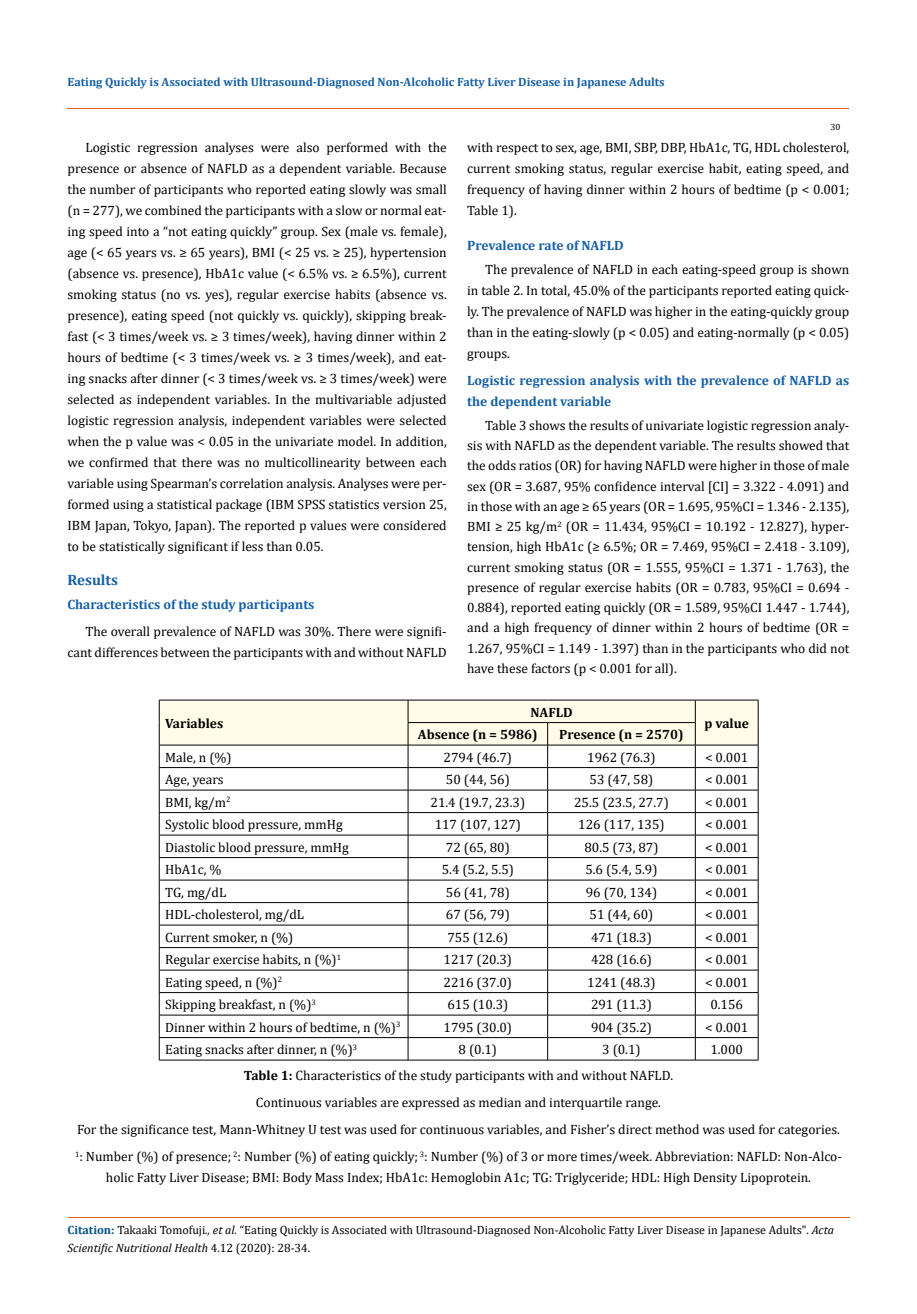
<style>
.page{position:relative;width:917px;height:1314px;background:#fff}
.page>*{position:absolute;margin:0;border:0;box-sizing:border-box;transform-origin:0 0}
.t1{font:700 15px "Cambria";color:#1560a6}
.t2{font:13.5px/21px "Cambria";color:#000;text-align:justify}
.t3{font:700 13.5px/21px "Cambria";color:#1560a6}
.t4{font:700 13.5px "Cambria";color:#000}
.t5{font:12px/18px "Cambria";color:#000}
.t6{font:700 12px "Cambria";color:#1560a6}
.t7{font:9px "Cambria";color:#000}
.s1{font-weight:700}
.s2{font-weight:700;color:#035089}
.s3{font-style:italic}
</style>
<div class="page">
<hr style="left:67px;top:109px;width:782px;height:1px;background:#e05d1a">
<svg style="left:159px;top:700px;width:600px;height:360px"></svg>
<hr style="left:159px;top:1060px;width:249px;height:1px;background:#000">
<hr style="left:408px;top:1060px;width:139px;height:1px;background:#000">
<hr style="left:547px;top:1060px;width:148px;height:1px;background:#000">
<hr style="left:695px;top:1060px;width:63px;height:1px;background:#000">
<hr style="left:68px;top:1218px;width:781px;height:1px;background:#e05d1a">
<p class="t6" style="left:67px;top:74px;width:599px">Eating Quickly is Associated with Ultrasound-Diagnosed Non-Alcoholic Fatty Liver Disease in Japanese Adults</p>
<p class="t7" style="left:830px;top:122px;width:11px">30</p>
<p class="t2" style="left:67px;top:136px;width:381px;text-indent:18px">Logistic regression analyses were also performed with the presence or absence of NAFLD as a dependent variable. Because the number of participants who reported eating slowly was small (n = 277), we combined the participants with a slow or normal eat&shy;ing speed into a “not eating quickly” group. Sex (male vs. female), age (&lt; 65 years vs. ≥ 65 years), BMI (&lt; 25 vs. ≥ 25), hypertension (absence vs. presence), HbA1c value (&lt; 6.5% vs. ≥ 6.5%), current smoking status (no vs. yes), regular exercise habits (absence vs. presence), eating speed (not quickly vs. quickly), skipping break&shy;fast (&lt; 3 times/week vs. ≥ 3 times/week), having dinner within 2 hours of bedtime (&lt; 3 times/week vs. ≥ 3 times/week), and eat&shy;ing snacks after dinner (&lt; 3 times/week vs. ≥ 3 times/week) were selected as independent variables. In the multivariable adjusted logistic regression analysis, independent variables were selected when the p value was &lt; 0.05 in the univariate model. In addition, we confirmed that there was no multicollinearity between each variable using Spearman’s correlation analysis. Analyses were per&shy;formed using a statistical package (IBM SPSS statistics version 25, IBM Japan, Tokyo, Japan). The reported p values were considered to be statistically significant if less than 0.05.</p>
<p class="t1" style="left:67px;top:569px;width:52px">Results</p>
<p class="t3" style="left:67px;top:593px;width:248px">Characteristics of the study participants</p>
<p class="t2" style="left:67px;top:621px;width:381px;text-align:right">The overall prevalence of NAFLD was 30%. There were signifi&shy;cant differences between the participants with and without NAFLD</p>
<p class="t2" style="left:467px;top:136px;width:384px">with respect to sex, age, BMI, SBP, DBP, HbA1c, TG, HDL cholesterol, current smoking status, regular exercise habit, eating speed, and frequency of having dinner within 2 hours of bedtime (p &lt; 0.001; Table 1).</p>
<p class="t3" style="left:467px;top:234px;width:158px">Prevalence rate of NAFLD</p>
<p class="t2" style="left:467px;top:259px;width:384px;text-indent:18px">The prevalence of NAFLD in each eating-speed group is shown in table 2. In total, 45.0% of the participants reported eating quick&shy;ly. The prevalence of NAFLD was higher in the eating-quickly group than in the eating-slowly (p &lt; 0.05) and eating-normally (p &lt; 0.05) groups.</p>
<p class="t3" style="left:467px;top:369px;width:384px">Logistic regression analysis with the prevalence of NAFLD as the dependent variable</p>
<p class="t2" style="left:467px;top:415px;width:384px;line-height:20.2px;text-indent:18px">Table 3 shows the results of univariate logistic regression analy&shy;sis with NAFLD as the dependent variable. The results showed that the odds ratios (OR) for having NAFLD were higher in those of male sex (OR = 3.687, 95% confidence interval [CI] = 3.322 - 4.091) and in those with an age ≥ 65 years (OR = 1.695, 95%CI = 1.346 - 2.135), BMI ≥ 25 kg/m<sup>2</sup> (OR = 11.434, 95%CI = 10.192 - 12.827), hyper&shy;tension, high HbA1c (≥ 6.5%; OR = 7.469, 95%CI = 2.418 - 3.109), current smoking status (OR = 1.555, 95%CI = 1.371 - 1.763), the presence of regular exercise habits (OR = 0.783, 95%CI = 0.694 - 0.884), reported eating quickly (OR = 1.589, 95%CI 1.447 - 1.744), and a high frequency of dinner within 2 hours of bedtime (OR = 1.267, 95%CI = 1.149 - 1.397) than in the participants who did not have these factors (p &lt; 0.001 for all).</p>
<p class="t4" style="left:165px;top:714px;width:60px">Variables</p>
<p class="t4" style="left:530px;top:702px;width:44px">NAFLD</p>
<p class="t4" style="left:418px;top:725px;width:121px">Absence (n = 5986)</p>
<p class="t4" style="left:559px;top:725px;width:126px">Presence (n = 2570)</p>
<p class="t4" style="left:704px;top:714px;width:46px">p value</p>
<p class="t2" style="left:165px;top:746px;width:68px">Male, n (%)</p>
<p class="t2" style="left:443px;top:746px;width:70px">2794 (46.7)</p>
<p class="t2" style="left:587px;top:746px;width:70px">1962 (76.3)</p>
<p class="t2" style="left:705px;top:746px;width:45px">&lt; 0.001</p>
<p class="t2" style="left:165px;top:769px;width:60px">Age, years</p>
<p class="t2" style="left:446px;top:769px;width:65px">50 (44, 56)</p>
<p class="t2" style="left:589px;top:769px;width:65px">53 (47, 58)</p>
<p class="t2" style="left:705px;top:769px;width:45px">&lt; 0.001</p>
<p class="t2" style="left:165px;top:791px;width:67px">BMI, kg/m<sup>2</sup></p>
<p class="t2" style="left:430px;top:791px;width:96px">21.4 (19.7, 23.3)</p>
<p class="t2" style="left:574px;top:791px;width:96px">25.5 (23.5, 27.7)</p>
<p class="t2" style="left:705px;top:791px;width:45px">&lt; 0.001</p>
<p class="t2" style="left:165px;top:814px;width:179px">Systolic blood pressure, mmHg</p>
<p class="t2" style="left:434px;top:814px;width:88px">117 (107, 127)</p>
<p class="t2" style="left:578px;top:814px;width:88px">126 (117, 135)</p>
<p class="t2" style="left:705px;top:814px;width:45px">&lt; 0.001</p>
<p class="t2" style="left:165px;top:836px;width:185px">Diastolic blood pressure, mmHg</p>
<p class="t2" style="left:446px;top:836px;width:65px">72 (65, 80)</p>
<p class="t2" style="left:584px;top:836px;width:76px">80.5 (73, 87)</p>
<p class="t2" style="left:705px;top:836px;width:45px">&lt; 0.001</p>
<p class="t2" style="left:165px;top:859px;width:58px">HbA1c, %</p>
<p class="t2" style="left:442px;top:859px;width:74px">5.4 (5.2, 5.5)</p>
<p class="t2" style="left:585px;top:859px;width:74px">5.6 (5.4, 5.9)</p>
<p class="t2" style="left:705px;top:859px;width:45px">&lt; 0.001</p>
<p class="t2" style="left:165px;top:881px;width:63px">TG, mg/dL</p>
<p class="t2" style="left:446px;top:881px;width:65px">56 (41, 78)</p>
<p class="t2" style="left:585px;top:881px;width:73px">96 (70, 134)</p>
<p class="t2" style="left:705px;top:881px;width:45px">&lt; 0.001</p>
<p class="t2" style="left:165px;top:904px;width:140px">HDL-cholesterol, mg/dL</p>
<p class="t2" style="left:446px;top:904px;width:65px">67 (56, 79)</p>
<p class="t2" style="left:589px;top:904px;width:65px">51 (44, 60)</p>
<p class="t2" style="left:705px;top:904px;width:45px">&lt; 0.001</p>
<p class="t2" style="left:165px;top:926px;width:130px">Current smoker, n (%)</p>
<p class="t2" style="left:447px;top:926px;width:62px">755 (12.6)</p>
<p class="t2" style="left:591px;top:926px;width:62px">471 (18.3)</p>
<p class="t2" style="left:705px;top:926px;width:45px">&lt; 0.001</p>
<p class="t2" style="left:165px;top:949px;width:177px">Regular exercise habits, n (%)<sup>1</sup></p>
<p class="t2" style="left:443px;top:949px;width:70px">1217 (20.3)</p>
<p class="t2" style="left:591px;top:949px;width:62px">428 (16.6)</p>
<p class="t2" style="left:705px;top:949px;width:45px">&lt; 0.001</p>
<p class="t2" style="left:165px;top:971px;width:118px">Eating speed, n (%)<sup>2</sup></p>
<p class="t2" style="left:443px;top:971px;width:70px">2216 (37.0)</p>
<p class="t2" style="left:587px;top:971px;width:70px">1241 (48.3)</p>
<p class="t2" style="left:705px;top:971px;width:45px">&lt; 0.001</p>
<p class="t2" style="left:165px;top:994px;width:152px">Skipping breakfast, n (%)<sup>3</sup></p>
<p class="t2" style="left:447px;top:994px;width:62px">615 (10.3)</p>
<p class="t2" style="left:591px;top:994px;width:62px">291 (11.3)</p>
<p class="t2" style="left:710px;top:994px;width:34px">0.156</p>
<p class="t2" style="left:165px;top:1016px;width:236px">Dinner within 2 hours of bedtime, n (%)<sup>3</sup></p>
<p class="t2" style="left:443px;top:1016px;width:70px">1795 (30.0)</p>
<p class="t2" style="left:591px;top:1016px;width:62px">904 (35.2)</p>
<p class="t2" style="left:705px;top:1016px;width:45px">&lt; 0.001</p>
<p class="t2" style="left:165px;top:1039px;width:193px">Eating snacks after dinner, n (%)<sup>3</sup></p>
<p class="t2" style="left:458px;top:1039px;width:40px">8 (0.1)</p>
<p class="t2" style="left:602px;top:1039px;width:40px">3 (0.1)</p>
<p class="t2" style="left:710px;top:1039px;width:34px">1.000</p>
<p class="t2" style="left:75px;top:1062px;width:768px;line-height:27px;text-align:center"><span class="s1">Table 1:</span> Characteristics of the study participants with and without NAFLD.<br>Continuous variables are expressed as median and interquartile range.<br>For the significance test, Mann-Whitney U test was used for continuous variables, and Fisher’s direct method was used for categories.<br><sup>1</sup>: Number (%) of presence; <sup>2</sup>: Number (%) of eating quickly; <sup>3</sup>: Number (%) of 3 or more times/week. Abbreviation: NAFLD: Non-Alco-</p>
<p class="t2" style="left:106px;top:1167px;width:706px">holic Fatty Liver Disease; BMI: Body Mass Index; HbA1c: Hemoglobin A1c; TG: Triglyceride; HDL: High Density Lipoprotein.</p>
<p class="t5" style="left:68px;top:1221px;width:768px"><span class="s2">Citation:</span> Takaaki Tomofuji<span class="s3">., et al.</span> “Eating Quickly is Associated with Ultrasound-Diagnosed Non-Alcoholic Fatty Liver Disease in Japanese Adults". <span class="s3">Acta<br>Scientific Nutritional Health</span> 4.12 (2020): 28-34.</p>
</div>
